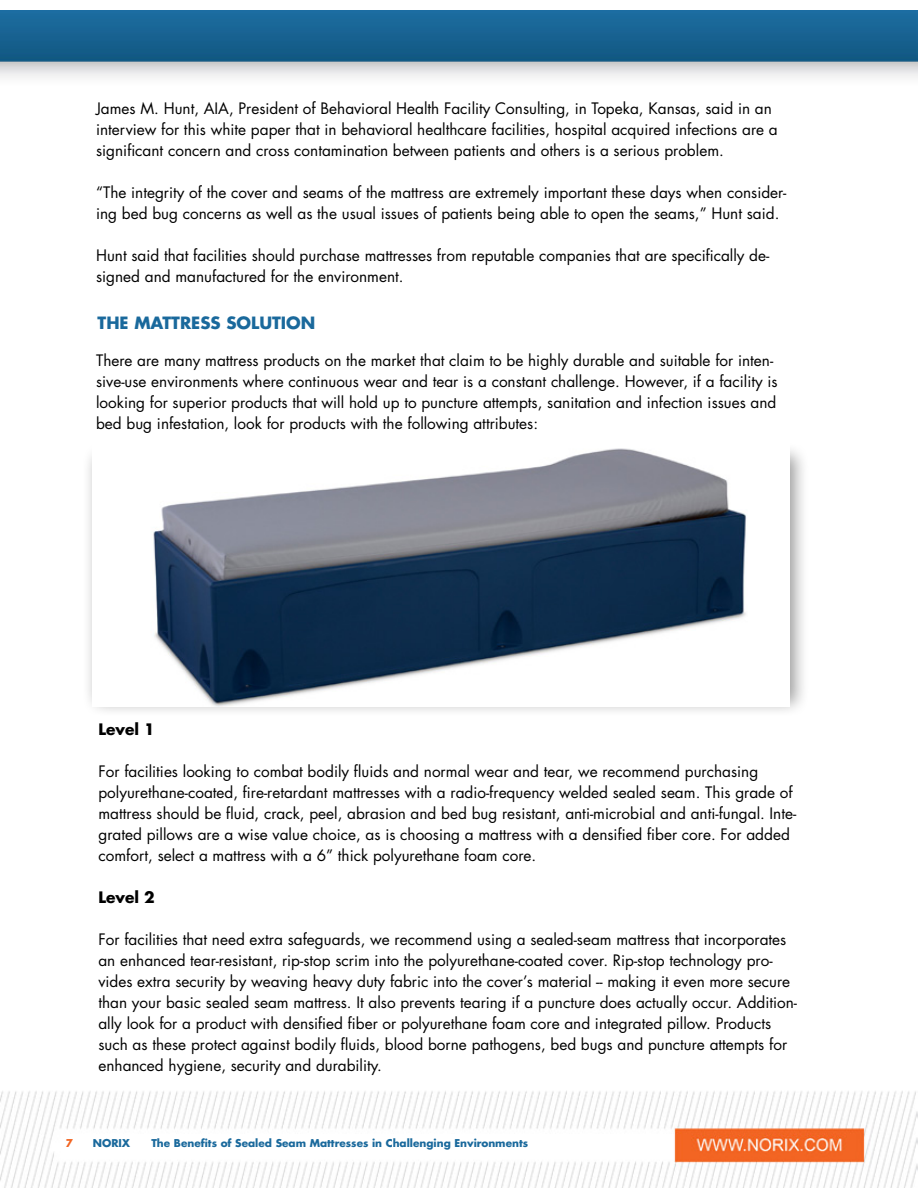
<style>
.page{position:relative;width:918px;height:1188px;background:#fff}
.page>*{position:absolute;margin:0;border:0;box-sizing:border-box;transform-origin:0 0}
.t1{font:700 16.5px "Futura Std";color:#1a699c}
.t2{font:15.3px/21px "Futura Std";color:#000}
.t3{font:700 15.3px "Futura Std";color:#000}
.t4{font:700 10.5px "Futura Std";color:#1a699c}
.t5{font:700 10.5px "Futura Std";color:#f26522}
</style>
<div class="page">
<img style="left:0;top:10px;width:918px;height:1178px">
<div style="left:82px;top:441px;width:727px;height:276px;background:#000;opacity:.4"></div>
<img style="left:93px;top:442px;width:696px;height:265px">
<p class="t2" style="left:96px;top:98px;width:683px">James M. Hunt, AIA, President of Behavioral Health Facility Consulting, in Topeka, Kansas, said in an interview for this white paper that in behavioral healthcare facilities, hospital acquired infections are a significant concern and cross contamination between patients and others is a serious problem.</p>
<p class="t2" style="left:96px;top:182px;width:692px">“The integrity of the cover and seams of the mattress are extremely important these days when consider&shy;ing bed bug concerns as well as the usual issues of patients being able to open the seams,” Hunt said.</p>
<p class="t2" style="left:96px;top:245px;width:675px">Hunt said that facilities should purchase mattresses from reputable companies that are specifically de&shy;signed and manufactured for the environment.</p>
<p class="t1" style="left:98px;top:312px;width:219px">THE MATTRESS SOLUTION</p>
<p class="t2" style="left:96px;top:350px;width:683px">There are many mattress products on the market that claim to be highly durable and suitable for inten&shy;sive-use environments where continuous wear and tear is a constant challenge. However, if a facility is looking for superior products that will hold up to puncture attempts, sanitation and infection issues and bed bug infestation, look for products with the following attributes:</p>
<p class="t3" style="left:98px;top:719px;width:58px">Level 1</p>
<p class="t2" style="left:98px;top:761px;width:699px">For facilities looking to combat bodily fluids and normal wear and tear, we recommend purchasing polyurethane-coated, fire-retardant mattresses with a radio-frequency welded sealed seam. This grade of mattress should be fluid, crack, peel, abrasion and bed bug resistant, anti-microbial and anti-fungal. Inte&shy;grated pillows are a wise value choice, as is choosing a mattress with a densified fiber core. For added comfort, select a mattress with a 6” thick polyurethane foam core.</p>
<p class="t3" style="left:98px;top:887px;width:58px">Level 2</p>
<p class="t2" style="left:98px;top:929px;width:700px">For facilities that need extra safeguards, we recommend using a sealed-seam mattress that incorporates an enhanced tear-resistant, rip-stop scrim into the polyurethane-coated cover. Rip-stop technology pro&shy;vides extra security by weaving heavy duty fabric into the cover’s material -- making it even more secure than your basic sealed seam mattress. It also prevents tearing if a puncture does actually occur. Addition&shy;ally look for a product with densified fiber or polyurethane foam core and integrated pillow. Products such as these protect against bodily fluids, blood borne pathogens, bed bugs and puncture attempts for enhanced hygiene, security and durability.</p>
<p class="t5" style="left:66px;top:1136px;width:9px">7</p>
<p class="t4" style="left:93px;top:1136px;width:39px">NORIX</p>
<p class="t4" style="left:151px;top:1136px;width:378px">The Benefits of Sealed Seam Mattresses in Challenging Environments</p>
</div>
